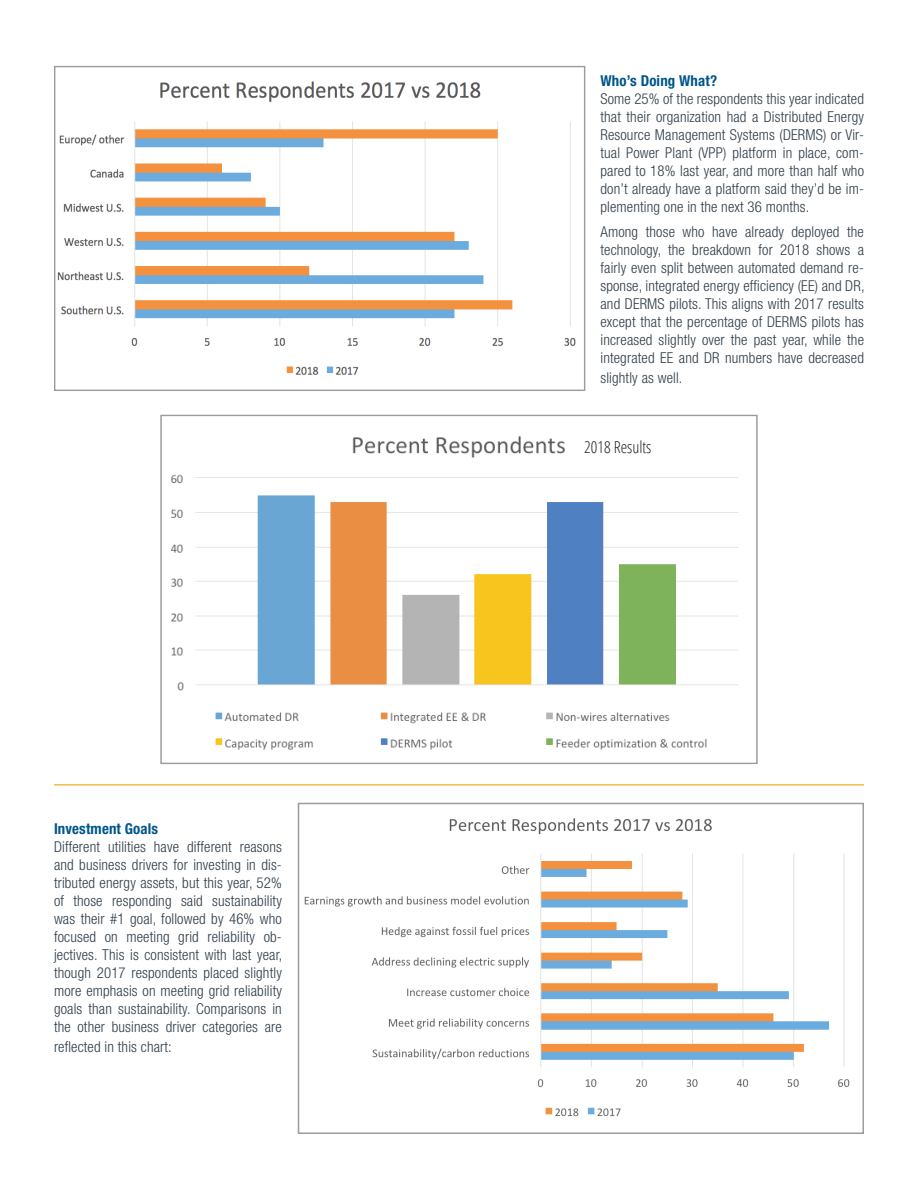
<style>
.page{position:relative;width:918px;height:1188px;background:#fff}
.page>*{position:absolute;margin:0;border:0;box-sizing:border-box;transform-origin:0 0}
.t1{font:300 condensed 16.5px "Open Sans";color:#231f20}
.t2{font:300 condensed 15px/18px "Helvetica Neue";letter-spacing:.01em;color:#303d48;text-align:justify}
.t3{font:700 condensed 15px "Helvetica Neue";letter-spacing:.01em;color:#01558a}
</style>
<div class="page">
<hr style="left:54px;top:784px;width:810px;height:2px;background:#f4bd47">
<img style="left:57px;top:81px;width:519px;height:294px">
<img style="left:171px;top:435px;width:567px;height:315px">
<img style="left:304px;top:818px;width:546px;height:299px">
<div style="left:298px;top:803px;width:566px;height:331px;border:2px solid #9b9c9f"></div>
<div style="left:483px;top:1070px;width:41px;height:14px;background:#fff"></div>
<p class="t3" style="left:54px;top:820px;width:106px">Investment Goals</p>
<p class="t2" style="left:54px;top:838px;width:230px">Different utilities have different reasons and business drivers for investing in dis&shy;tributed energy assets, but this year, 52% of those responding said sustainability was their #1 goal, followed by 46% who focused on meeting grid reliability ob&shy;jectives. This is consistent with last year, though 2017 respondents placed slightly more emphasis on meeting grid reliability goals than sustainability. Comparisons in the other business driver categories are</p>
<p class="t2" style="left:54px;top:1037px;width:119px">reflected in this chart:</p>
<p class="t3" style="left:600px;top:72px;width:118px">Who’s Doing What?</p>
<p class="t2" style="left:600px;top:90px;width:265px">Some 25% of the respondents this year indicated that their organization had a Distributed Energy Resource Management Systems (DERMS) or Vir&shy;tual Power Plant (VPP) platform in place, com&shy;pared to 18% last year, and more than half who don’t already have a platform said they’d be im&shy;plementing one in the next 36 months.</p>
<p class="t2" style="left:600px;top:223px;width:266px">Among those who have already deployed the technology, the breakdown for 2018 shows a fairly even split between automated demand re&shy;sponse, integrated energy efficiency (EE) and DR, and DERMS pilots. This aligns with 2017 results except that the percentage of DERMS pilots has increased slightly over the past year, while the integrated EE and DR numbers have decreased</p>
<p class="t2" style="left:600px;top:368px;width:84px">slightly as well.</p>
<p class="t1" style="left:584px;top:436px;width:69px">2018 Results</p>
</div>
